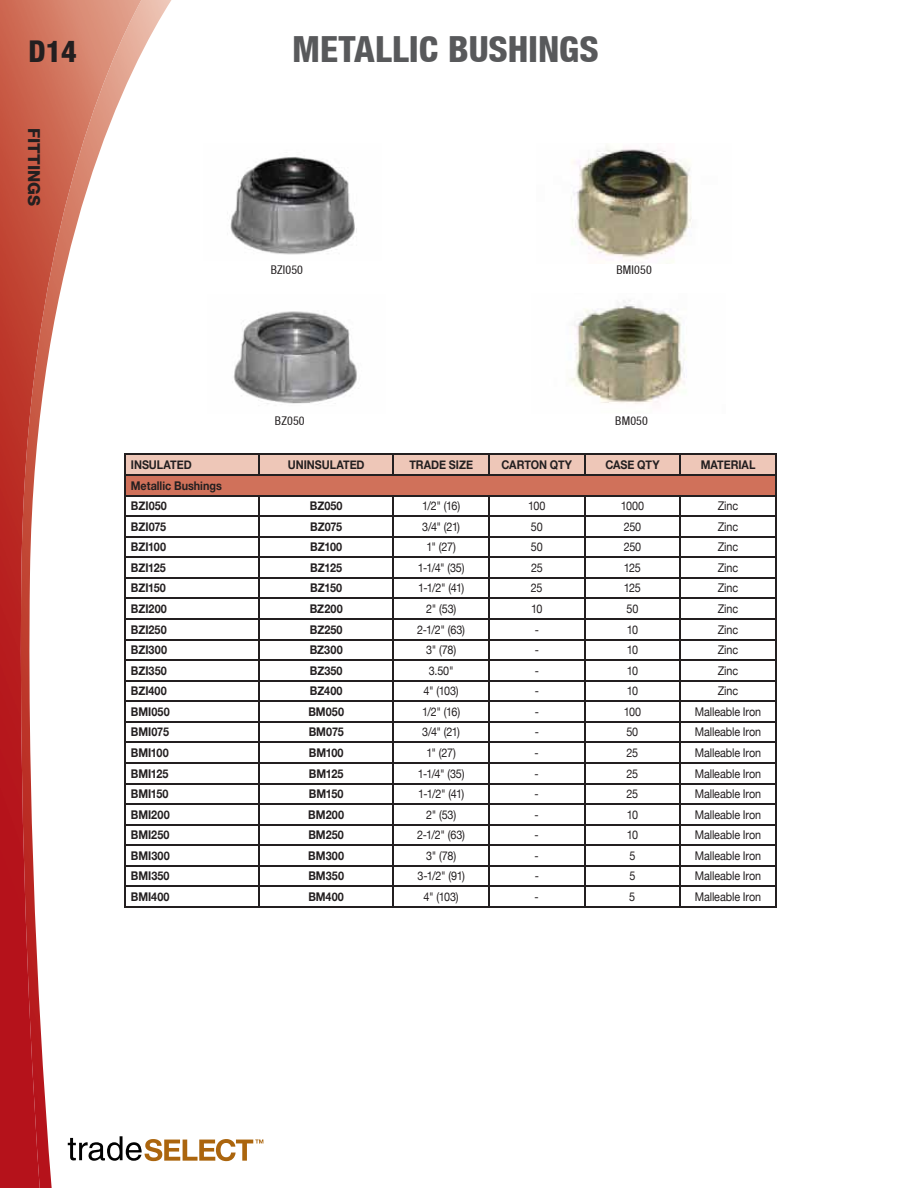
<style>
.page{position:relative;width:918px;height:1188px;background:#fff}
.page>*{position:absolute;margin:0;border:0;box-sizing:border-box;transform-origin:0 0}
.t1{font:800 condensed 36px "Helvetica Neue";letter-spacing:-.005em;color:#58595b}
.t2{font:800 condensed 30px "Helvetica Neue";color:#231f20}
.t3{font:800 16.5px "Helvetica Neue";color:#231f20}
.t4{font:12px "Helvetica Neue";letter-spacing:-.01em;color:#231f20;scale:.9 1}
.t5{font:700 12px/20.5px "Helvetica Neue";color:#231f20;scale:.9 1}
.t6{font:condensed 12px "Helvetica Neue";letter-spacing:.015em;color:#231f20}
</style>
<div class="page">
<img style="left:141px;top:0;width:30px;height:1162px">
<img style="left:0;top:0;width:141px;height:1188px">
<svg style="left:68px;top:1136px;width:195px;height:25px"></svg>
<svg style="left:124px;top:454px;width:653px;height:452px"></svg>
<hr style="left:124px;top:906px;width:653px;height:2px;background:#231f20">
<img style="left:569px;top:300px;width:118px;height:104px">
<img style="left:571px;top:146px;width:121px;height:117px">
<img style="left:233px;top:311px;width:124px;height:93px">
<img style="left:230px;top:157px;width:127px;height:98px">
<h2 class="t2" style="left:28px;top:33px;width:50px">D14</h2>
<h1 class="t1" style="left:292px;top:27px;width:308px">METALLIC BUSHINGS</h1>
<h3 class="t3" style="left:44px;top:128px;width:79px;rotate:90deg">FITTINGS</h3>
<p class="t6" style="left:271px;top:263px;width:34px">BZl050</p>
<p class="t6" style="left:616px;top:263px;width:37px">BMI050</p>
<p class="t6" style="left:275px;top:413px;width:31px">BZ050</p>
<p class="t6" style="left:615px;top:413px;width:34px">BM050</p>
<p class="t5" style="left:131px;top:454px;width:69px">INSULATED</p>
<p class="t5" style="left:288px;top:454px;width:87px">UNINSULATED</p>
<p class="t5" style="left:409px;top:454px;width:72px">TRADE SIZE</p>
<p class="t5" style="left:502px;top:454px;width:80px">CARTON QTY</p>
<p class="t5" style="left:605px;top:454px;width:62px">CASE QTY</p>
<p class="t5" style="left:701px;top:454px;width:62px">MATERIAL</p>
<p class="t5" style="left:131px;top:475px;width:103px">Metallic Bushings<br>BZI050</p>
<p class="t5" style="left:310px;top:495px;width:38px">BZ050</p>
<p class="t4" style="left:422px;top:499px;width:44px">1/2" (16)</p>
<p class="t4" style="left:528px;top:499px;width:21px">100</p>
<p class="t4" style="left:621px;top:499px;width:28px">1000</p>
<p class="t4" style="left:718px;top:499px;width:24px">Zinc</p>
<p class="t5" style="left:131px;top:516px;width:41px">BZI075</p>
<p class="t5" style="left:310px;top:516px;width:37px">BZ075</p>
<p class="t4" style="left:422px;top:519px;width:44px">3/4" (21)</p>
<p class="t4" style="left:531px;top:519px;width:15px">50</p>
<p class="t4" style="left:624px;top:519px;width:21px">250</p>
<p class="t4" style="left:718px;top:519px;width:24px">Zinc</p>
<p class="t5" style="left:131px;top:536px;width:41px">BZI100</p>
<p class="t5" style="left:310px;top:536px;width:37px">BZ100</p>
<p class="t4" style="left:426px;top:540px;width:34px">1" (27)</p>
<p class="t4" style="left:531px;top:540px;width:15px">50</p>
<p class="t4" style="left:624px;top:540px;width:21px">250</p>
<p class="t4" style="left:718px;top:540px;width:24px">Zinc</p>
<p class="t5" style="left:131px;top:557px;width:40px">BZI125</p>
<p class="t5" style="left:310px;top:557px;width:37px">BZ125</p>
<p class="t4" style="left:418px;top:560px;width:54px">1-1/4" (35)</p>
<p class="t4" style="left:531px;top:560px;width:14px">25</p>
<p class="t4" style="left:624px;top:560px;width:20px">125</p>
<p class="t4" style="left:718px;top:560px;width:24px">Zinc</p>
<p class="t5" style="left:131px;top:578px;width:40px">BZI150</p>
<p class="t5" style="left:310px;top:578px;width:37px">BZ150</p>
<p class="t4" style="left:418px;top:581px;width:53px">1-1/2" (41)</p>
<p class="t4" style="left:531px;top:581px;width:14px">25</p>
<p class="t4" style="left:624px;top:581px;width:20px">125</p>
<p class="t4" style="left:718px;top:581px;width:24px">Zinc</p>
<p class="t5" style="left:131px;top:598px;width:42px">BZI200</p>
<p class="t5" style="left:310px;top:598px;width:38px">BZ200</p>
<p class="t4" style="left:426px;top:602px;width:35px">2" (53)</p>
<p class="t4" style="left:531px;top:602px;width:14px">10</p>
<p class="t4" style="left:627px;top:602px;width:15px">50</p>
<p class="t4" style="left:718px;top:602px;width:24px">Zinc</p>
<p class="t5" style="left:131px;top:619px;width:41px">BZI250</p>
<p class="t5" style="left:310px;top:619px;width:38px">BZ250</p>
<p class="t4" style="left:417px;top:622px;width:55px">2-1/2" (63)</p>
<p class="t4" style="left:535px;top:622px;width:6px">-</p>
<p class="t4" style="left:627px;top:622px;width:14px">10</p>
<p class="t4" style="left:718px;top:622px;width:24px">Zinc</p>
<p class="t5" style="left:131px;top:639px;width:42px">BZI300</p>
<p class="t5" style="left:310px;top:639px;width:38px">BZ300</p>
<p class="t4" style="left:426px;top:643px;width:35px">3" (78)</p>
<p class="t4" style="left:535px;top:643px;width:6px">-</p>
<p class="t4" style="left:627px;top:643px;width:14px">10</p>
<p class="t4" style="left:718px;top:643px;width:24px">Zinc</p>
<p class="t5" style="left:131px;top:660px;width:42px">BZI350</p>
<p class="t5" style="left:310px;top:660px;width:38px">BZ350</p>
<p class="t4" style="left:429px;top:663px;width:29px">3.50"</p>
<p class="t4" style="left:535px;top:663px;width:6px">-</p>
<p class="t4" style="left:627px;top:663px;width:14px">10</p>
<p class="t4" style="left:718px;top:663px;width:24px">Zinc</p>
<p class="t5" style="left:131px;top:680px;width:41px">BZI400</p>
<p class="t5" style="left:310px;top:680px;width:38px">BZ400</p>
<p class="t4" style="left:424px;top:684px;width:40px">4" (103)</p>
<p class="t4" style="left:535px;top:684px;width:6px">-</p>
<p class="t4" style="left:627px;top:684px;width:14px">10</p>
<p class="t4" style="left:718px;top:684px;width:24px">Zinc</p>
<p class="t5" style="left:131px;top:701px;width:45px">BMI050</p>
<p class="t5" style="left:308px;top:701px;width:41px">BM050</p>
<p class="t4" style="left:422px;top:704px;width:44px">1/2" (16)</p>
<p class="t4" style="left:535px;top:704px;width:6px">-</p>
<p class="t4" style="left:624px;top:704px;width:21px">100</p>
<p class="t4" style="left:695px;top:704px;width:75px">Malleable Iron</p>
<p class="t5" style="left:131px;top:722px;width:44px">BMI075</p>
<p class="t5" style="left:309px;top:722px;width:40px">BM075</p>
<p class="t4" style="left:422px;top:725px;width:43px">3/4" (21)</p>
<p class="t4" style="left:535px;top:725px;width:6px">-</p>
<p class="t4" style="left:626px;top:725px;width:15px">50</p>
<p class="t4" style="left:695px;top:725px;width:75px">Malleable Iron</p>
<p class="t5" style="left:131px;top:742px;width:44px">BMI100</p>
<p class="t5" style="left:309px;top:742px;width:40px">BM100</p>
<p class="t4" style="left:426px;top:746px;width:34px">1" (27)</p>
<p class="t4" style="left:535px;top:746px;width:6px">-</p>
<p class="t4" style="left:627px;top:746px;width:14px">25</p>
<p class="t4" style="left:695px;top:746px;width:75px">Malleable Iron</p>
<p class="t5" style="left:131px;top:763px;width:43px">BMI125</p>
<p class="t5" style="left:309px;top:763px;width:40px">BM125</p>
<p class="t4" style="left:418px;top:766px;width:53px">1-1/4" (35)</p>
<p class="t4" style="left:535px;top:766px;width:6px">-</p>
<p class="t4" style="left:627px;top:766px;width:14px">25</p>
<p class="t4" style="left:695px;top:766px;width:75px">Malleable Iron</p>
<p class="t5" style="left:131px;top:783px;width:43px">BMI150</p>
<p class="t5" style="left:309px;top:783px;width:40px">BM150</p>
<p class="t4" style="left:418px;top:787px;width:53px">1-1/2" (41)</p>
<p class="t4" style="left:535px;top:787px;width:6px">-</p>
<p class="t4" style="left:627px;top:787px;width:14px">25</p>
<p class="t4" style="left:695px;top:787px;width:75px">Malleable Iron</p>
<p class="t5" style="left:131px;top:804px;width:45px">BMI200</p>
<p class="t5" style="left:308px;top:804px;width:41px">BM200</p>
<p class="t4" style="left:426px;top:807px;width:35px">2" (53)</p>
<p class="t4" style="left:535px;top:807px;width:6px">-</p>
<p class="t4" style="left:627px;top:807px;width:14px">10</p>
<p class="t4" style="left:695px;top:807px;width:75px">Malleable Iron</p>
<p class="t5" style="left:131px;top:824px;width:45px">BMI250</p>
<p class="t5" style="left:308px;top:824px;width:41px">BM250</p>
<p class="t4" style="left:417px;top:828px;width:55px">2-1/2" (63)</p>
<p class="t4" style="left:535px;top:828px;width:6px">-</p>
<p class="t4" style="left:627px;top:828px;width:14px">10</p>
<p class="t4" style="left:695px;top:828px;width:75px">Malleable Iron</p>
<p class="t5" style="left:131px;top:845px;width:45px">BMI300</p>
<p class="t5" style="left:308px;top:845px;width:41px">BM300</p>
<p class="t4" style="left:426px;top:848px;width:35px">3" (78)</p>
<p class="t4" style="left:535px;top:848px;width:6px">-</p>
<p class="t4" style="left:629px;top:848px;width:8px">5</p>
<p class="t4" style="left:695px;top:848px;width:75px">Malleable Iron</p>
<p class="t5" style="left:131px;top:866px;width:45px">BMI350</p>
<p class="t5" style="left:308px;top:866px;width:41px">BM350</p>
<p class="t4" style="left:417px;top:869px;width:54px">3-1/2" (91)</p>
<p class="t4" style="left:535px;top:869px;width:6px">-</p>
<p class="t4" style="left:629px;top:869px;width:8px">5</p>
<p class="t4" style="left:695px;top:869px;width:75px">Malleable Iron</p>
<p class="t5" style="left:131px;top:886px;width:45px">BMI400</p>
<p class="t5" style="left:308px;top:886px;width:41px">BM400</p>
<p class="t4" style="left:424px;top:890px;width:40px">4" (103)</p>
<p class="t4" style="left:535px;top:890px;width:6px">-</p>
<p class="t4" style="left:629px;top:890px;width:8px">5</p>
<p class="t4" style="left:695px;top:890px;width:75px">Malleable Iron</p>
</div>
